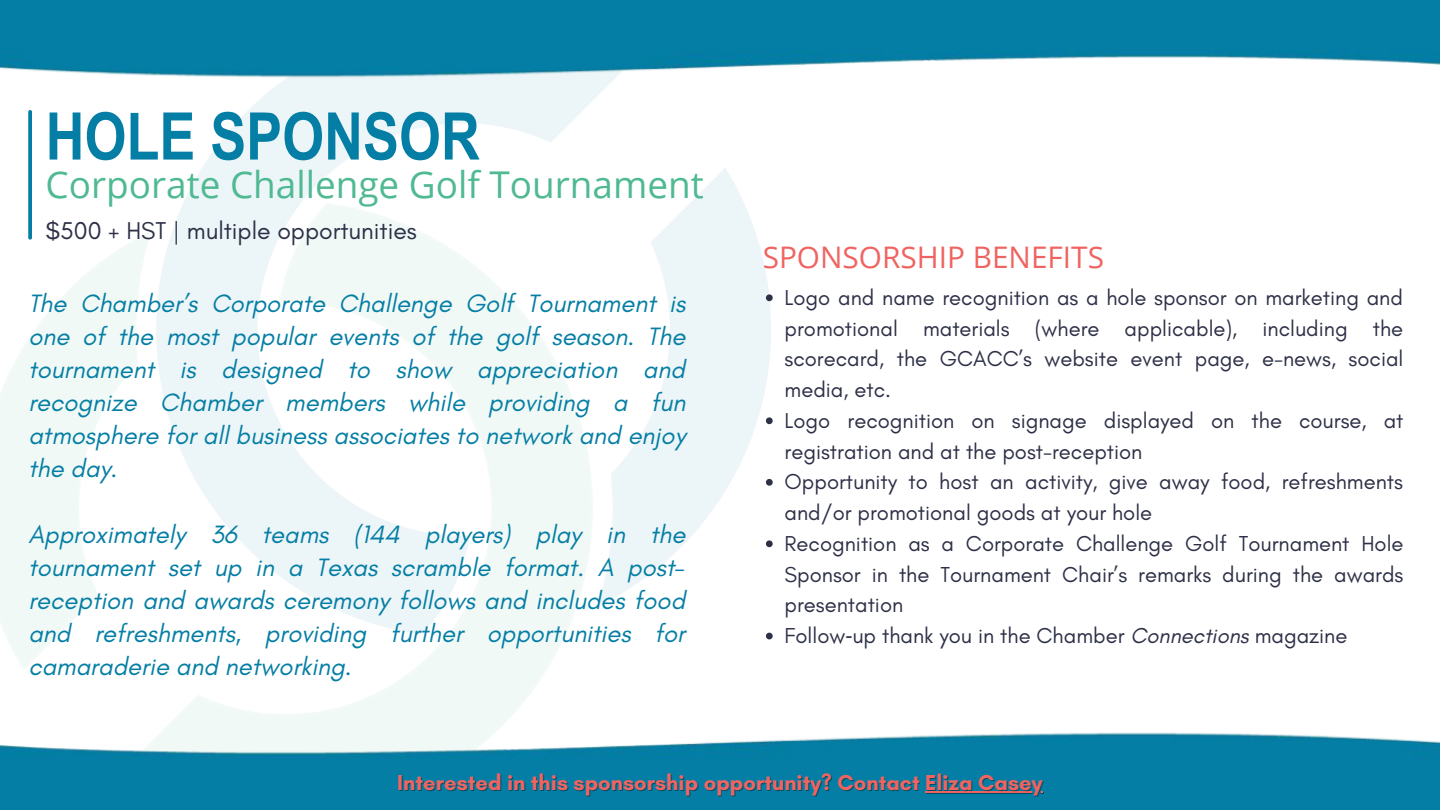
<style>
.page{position:relative;width:1440px;height:810px;background:#fff}
.page>*{position:absolute;margin:0;border:0;box-sizing:border-box;transform-origin:0 0}
.t1{font:700 65.8px "Arial Narrow";color:#047ea4}
.t2{font:36.9px "Open Sans";color:#4fb992}
.t3{font:29.8px "Open Sans";color:#ef6461}
.t4{font:italic 25.5px/33px "Glacial Indifference";color:#047ea4;text-align:justify}
.t5{font:24.8px "Glacial Indifference";color:#2d3047}
.t6{font:22px/30.8px "Glacial Indifference";color:#2d3047}
.t7{font:700 22px "Glacial Indifference";color:#ef6461}
.s1{font-family:"Noto Sans"}
.s2{font-style:italic}
</style>
<div class="page">
<img style="left:0;top:81px;width:771px;height:648px">
<img style="left:0;top:0;width:1440px;height:81px">
<img style="left:0;top:729px;width:1440px;height:81px">
<svg style="left:28px;top:112px;width:4px;height:126px"></svg>
<svg style="left:766px;top:294px;width:7px;height:7px"></svg>
<svg style="left:766px;top:417px;width:7px;height:7px"></svg>
<svg style="left:766px;top:479px;width:7px;height:7px"></svg>
<svg style="left:766px;top:540px;width:7px;height:7px"></svg>
<svg style="left:766px;top:633px;width:7px;height:6px"></svg>
<hr style="left:926px;top:792px;width:118px;height:2px;background:#000;opacity:.4">
<hr style="left:925px;top:791px;width:118px;height:2px;background:#ef6461">
<h1 class="t1" style="left:46px;top:112px;width:436px">HOLE SPONSOR</h1>
<h2 class="t2" style="left:46px;top:159px;width:660px">Corporate Challenge Golf Tournament</h2>
<p class="t5" style="left:46px;top:215px;width:373px">$500 + HST | multiple opportunities</p>
<p class="t4" style="left:28px;top:287px;width:659px">The Chamber’s Corporate Challenge Golf Tournament is one of the most popular events of the golf season. The tournament is designed to show appreciation and recognize Chamber members while providing a fun atmosphere for all business associates to network and enjoy the day.</p>
<p class="t4" style="left:28px;top:518px;width:659px">Approximately 36 teams (144 players) play in the tournament set up in a Texas scramble format. A post&shy;reception and awards ceremony follows and includes food and refreshments, providing further opportunities for camaraderie and networking.</p>
<h3 class="t3" style="left:763px;top:237px;width:343px">SPONSORSHIP BENEFITS</h3>
<p class="t6" style="left:785px;top:282px;width:620px">Logo and name recognition as a hole sponsor on marketing and promotional materials (where applicable), including the scorecard, the GCACC’s website event page, e-news, social media, etc.<br>Logo recognition on signage displayed on the course, at registration and at the post-reception<br>Opportunity to host an activity, give away food, refreshments and/or promotional goods at your hole<br>Recognition as a Corporate Challenge Golf Tournament Hole Sponsor in the Tournament Chair’s remarks during the awards presentation<br>Follow<span class="s1">‐</span>up thank you in the Chamber <span class="s2">Connections</span> magazine</p>
<p class="t7" style="left:397px;top:769px;width:647px">Interested in this sponsorship opportunity? Contact Eliza Casey</p>
</div>
